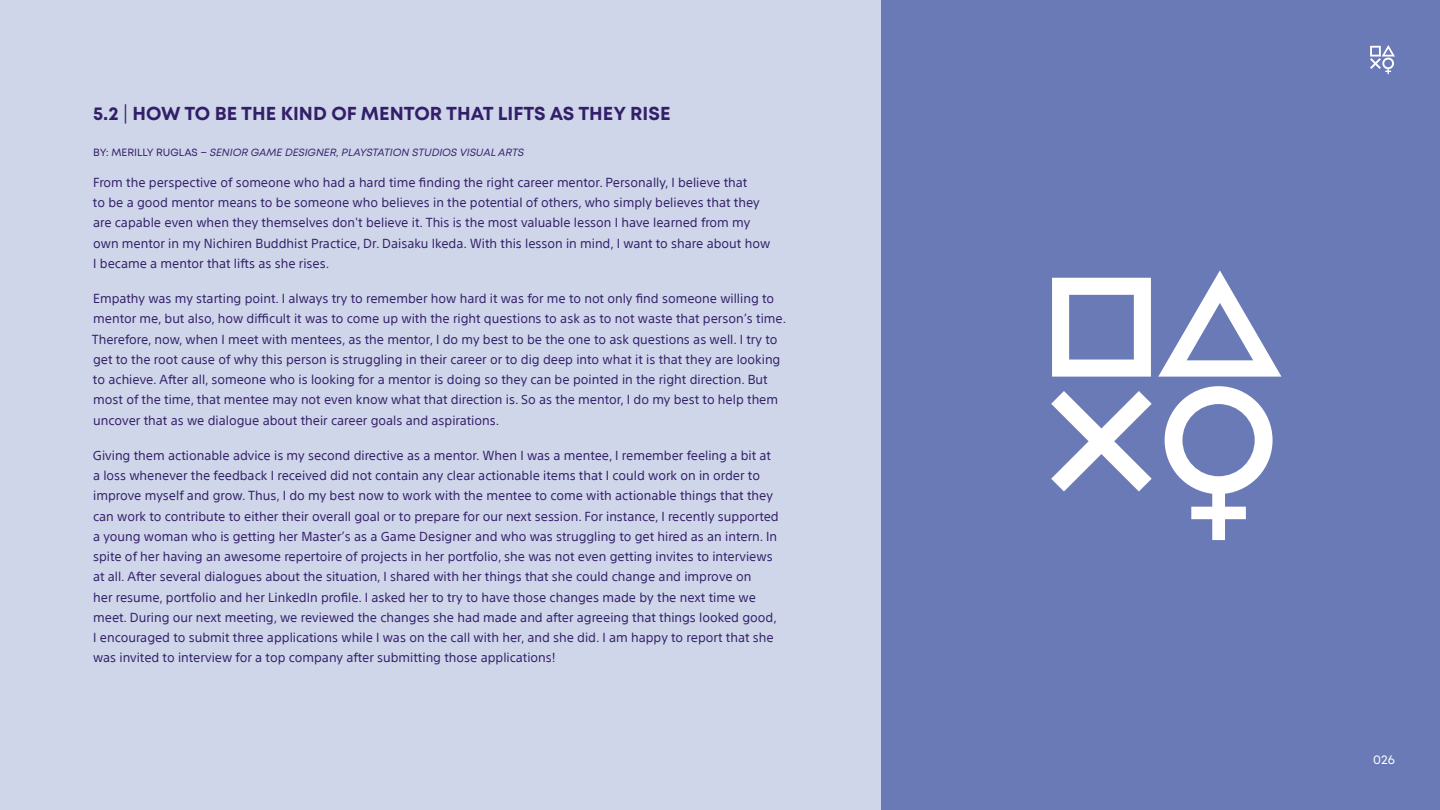
<style>
.page{position:relative;width:1440px;height:810px;background:#cfd6ea}
.page>*{position:absolute;margin:0;border:0;box-sizing:border-box;transform-origin:0 0}
.t1{font:700 18.75px "Mont";color:#331f69}
.t2{font:12.75px/20.2px "SST";color:#331f69}
.t3{font:12.75px "Mont";color:#fff}
.t4{font:italic 10.5px "Mont";color:#331f69}
.s1{font-weight:400}
.s2{font-style:normal}
</style>
<div class="page">
<div style="left:881px;top:0;width:559px;height:810px;background:#6a7ab6"></div>
<svg style="left:1370px;top:45px;width:25px;height:29px"></svg>
<svg style="left:1052px;top:278px;width:99px;height:99px"></svg>
<svg style="left:1158px;top:270px;width:123px;height:107px"></svg>
<svg style="left:1051px;top:391px;width:101px;height:101px"></svg>
<svg style="left:1165px;top:386px;width:108px;height:154px"></svg>
<h1 class="t1" style="left:93px;top:101px;width:579px">5.2 <span class="s1">|</span> HOW TO BE THE KIND OF MENTOR THAT LIFTS AS THEY RISE</h1>
<p class="t4" style="left:93px;top:146px;width:432px"><span class="s2">BY: MERILLY RUGLAS –</span> SENIOR GAME DESIGNER, PLAYSTATION STUDIOS VISUAL ARTS</p>
<p class="t2" style="left:93px;top:172px;width:679px">From the perspective of someone who had a hard time finding the right career mentor. Personally, I believe that<br>to be a good mentor means to be someone who believes in the potential of others, who simply believes that they are capable even when they themselves don't believe it. This is the most valuable lesson I have learned from my own mentor in my Nichiren Buddhist Practice, Dr. Daisaku Ikeda. With this lesson in mind, I want to share about how I became a mentor that lifts as she rises.</p>
<p class="t2" style="left:92px;top:288px;width:696px">Empathy was my starting point. I always try to remember how hard it was for me to not only find someone willing to mentor me, but also, how difficult it was to come up with the right questions to ask as to not waste that person’s time.<br>Therefore, now, when I meet with mentees, as the mentor, I do my best to be the one to ask questions as well. I try to get to the root cause of why this person is struggling in their career or to dig deep into what it is that they are looking to achieve. After all, someone who is looking for a mentor is doing so they can be pointed in the right direction. But most of the time, that mentee may not even know what that direction is. So as the mentor, I do my best to help them uncover that as we dialogue about their career goals and aspirations.</p>
<p class="t2" style="left:93px;top:445px;width:687px">Giving them actionable advice is my second directive as a mentor. When I was a mentee, I remember feeling a bit at a loss whenever the feedback I received did not contain any clear actionable items that I could work on in order to improve myself and grow. Thus, I do my best now to work with the mentee to come with actionable things that they can work to contribute to either their overall goal or to prepare for our next session. For instance, I recently supported a young woman who is getting her Master’s as a Game Designer and who was struggling to get hired as an intern. In spite of her having an awesome repertoire of projects in her portfolio, she was not even getting invites to interviews at all. After several dialogues about the situation, I shared with her things that she could change and improve on<br>her resume, portfolio and her LinkedIn profile. I asked her to try to have those changes made by the next time we meet. During our next meeting, we reviewed the changes she had made and after agreeing that things looked good, I encouraged to submit three applications while I was on the call with her, and she did. I am happy to report that she was invited to interview for a top company after submitting those applications!</p>
<p class="t3" style="left:1373px;top:752px;width:23px">026</p>
</div>
